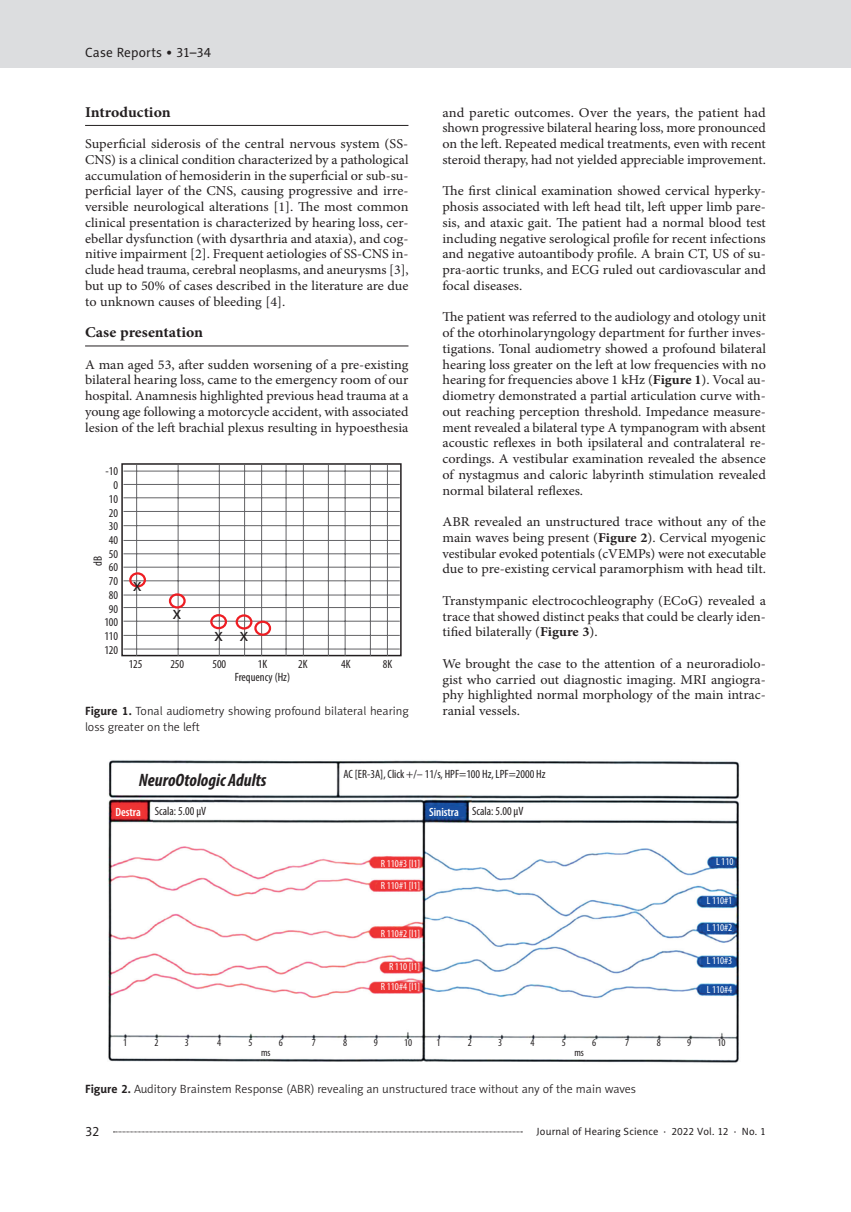
<style>
.page{position:relative;width:851px;height:1212px;background:#fff}
.page>*{position:absolute;margin:0;border:0;box-sizing:border-box;transform-origin:0 0}
.t1{font:18.75px "Myriad Pro";color:#231f20}
.t2{font:italic 700 condensed 18px "Myriad Pro";color:#231f20}
.JHS_Head_1{font:700 15px "Minion Pro";letter-spacing:-.005em;color:#231f20;scale:1.05 1}
.JHS_Body{font:13.5px/15.8px "Minion Pro";color:#231f20;text-align:justify;scale:1.05 1}
.JHS_Body-2{font:13.5px/15.8px "Minion Pro";color:#231f20;text-align:justify;scale:1.04 1}
.JHS_Body-3{font:13.5px/15.8px "Minion Pro";color:#231f20;text-align:justify;scale:1.06 1}
.JHS_Body-4{font:13.5px/15.8px "Minion Pro";color:#231f20;text-align:justify;scale:1.07 1}
.t3{font:13.5px "Naomi Sans EFN";letter-spacing:.01em;color:#231f20}
.JHS_Figure_podpis{font:12px/15.8px "Naomi Sans EFN Light";color:#231f20}
.t4{font:condensed 12px/13.8px "Myriad Pro";color:#231f20;text-align:right}
.t5{font:600 condensed 12px "Myriad Pro";color:#fff}
.t6{font:condensed 10.5px/22px "Myriad Pro";color:#fff}
.t7{font:10.5px "Naomi Sans EFN";letter-spacing:.01em;color:#231f20}
.t8{font:condensed 10.5px "Myriad Pro";color:#231f20}
.s1{font-weight:700}
.s2{font-family:"Naomi Sans EFN";font-weight:700}
</style>
<div class="page">
<hr style="left:85px;top:125px;width:323px;height:1px;background:#231f20">
<hr style="left:85px;top:346px;width:323px;height:1px;background:#231f20">
<div style="left:121px;top:463px;width:280px;height:193px;border:2px solid #231f20"></div>
<hr style="left:136px;top:465px;width:1px;height:191px;background:#636366">
<hr style="left:178px;top:465px;width:1px;height:191px;background:#636366">
<hr style="left:219px;top:465px;width:1px;height:191px;background:#636366">
<hr style="left:244px;top:465px;width:1px;height:191px;background:#636366">
<hr style="left:261px;top:465px;width:1px;height:191px;background:#636366">
<hr style="left:285px;top:465px;width:1px;height:191px;background:#636366">
<hr style="left:303px;top:465px;width:1px;height:191px;background:#636366">
<hr style="left:328px;top:465px;width:1px;height:191px;background:#636366">
<hr style="left:345px;top:465px;width:1px;height:191px;background:#636366">
<hr style="left:370px;top:465px;width:1px;height:191px;background:#636366">
<hr style="left:387px;top:465px;width:1px;height:191px;background:#636366">
<hr style="left:123px;top:471px;width:277px;height:1px;background:#636366">
<hr style="left:123px;top:484px;width:277px;height:1px;background:#636366">
<hr style="left:123px;top:497px;width:277px;height:1px;background:#636366">
<hr style="left:123px;top:511px;width:277px;height:1px;background:#636366">
<hr style="left:123px;top:525px;width:277px;height:1px;background:#636366">
<hr style="left:123px;top:540px;width:277px;height:1px;background:#636366">
<hr style="left:123px;top:553px;width:277px;height:1px;background:#636366">
<hr style="left:123px;top:567px;width:277px;height:1px;background:#636366">
<hr style="left:123px;top:580px;width:277px;height:1px;background:#636366">
<hr style="left:123px;top:595px;width:277px;height:1px;background:#636366">
<hr style="left:123px;top:607px;width:277px;height:1px;background:#636366">
<hr style="left:123px;top:621px;width:277px;height:1px;background:#636366">
<hr style="left:123px;top:635px;width:277px;height:1px;background:#636366">
<hr style="left:123px;top:649px;width:277px;height:1px;background:#636366">
<svg style="left:128px;top:571px;width:144px;height:66px"></svg>
<img style="left:108px;top:760px;width:632px;height:303px">
<div style="left:0;top:0;width:850px;height:68px;background:#dcdddf"></div>
<svg style="left:113px;top:1131px;width:409px;height:1px"></svg>
<p class="t3" style="left:85px;top:45px;width:128px">Case Reports • 31–34</p>
<p class="JHS_Head_1" style="left:85px;top:101px;width:83px">Introduction</p>
<p class="JHS_Body-3" style="left:85px;top:136px;width:306px">Superficial siderosis of the central nervous system (SS-CNS) is a clinical condition characterized by a pathological accumulation of hemosiderin in the superficial or sub-su&shy;perficial layer of the CNS, causing progressive and irre&shy;versible neurological alterations [1]. The most common clinical presentation is characterized by hearing loss, cer&shy;ebellar dysfunction (with dysarthria and ataxia), and cog&shy;nitive impairment [2]. Frequent aetiologies of SS-CNS in&shy;clude head trauma, cerebral neoplasms, and aneurysms [3], but up to 50% of cases described in the literature are due to unknown causes of bleeding [4].</p>
<p class="JHS_Head_1" style="left:85px;top:322px;width:114px">Case presentation</p>
<p class="JHS_Body" style="left:85px;top:356px;width:309px">A man aged 53, after sudden worsening of a pre-existing bilateral hearing loss, came to the emergency room of our hospital. Anamnesis highlighted previous head trauma at a young age following a motorcycle accident, with associated lesion of the left brachial plexus resulting in hypoesthesia</p>
<p class="JHS_Body-4" style="left:442px;top:104px;width:304px">and paretic outcomes. Over the years, the patient had shown progressive bilateral hearing loss, more pronounced on the left. Repeated medical treatments, even with recent steroid therapy, had not yielded appreciable improvement.</p>
<p class="JHS_Body" style="left:442px;top:183px;width:309px">The first clinical examination showed cervical hyperky&shy;phosis associated with left head tilt, left upper limb pare&shy;sis, and ataxic gait. The patient had a normal blood test including negative serological profile for recent infections and negative autoantibody profile. A brain CT, US of su&shy;pra-aortic trunks, and ECG ruled out cardiovascular and focal diseases.</p>
<p class="JHS_Body-2" style="left:442px;top:309px;width:312px">The patient was referred to the audiology and otology unit of the otorhinolaryngology department for further inves&shy;tigations. Tonal audiometry showed a profound bilateral hearing loss greater on the left at low frequencies with no hearing for frequencies above 1 kHz (<span class="s1">Figure 1</span>). Vocal au&shy;diometry demonstrated a partial articulation curve with&shy;out reaching perception threshold. Impedance measure&shy;ment revealed a bilateral type A tympanogram with absent acoustic reflexes in both ipsilateral and contralateral re&shy;cordings. A vestibular examination revealed the absence of nystagmus and caloric labyrinth stimulation revealed normal bilateral reflexes.</p>
<p class="JHS_Body" style="left:442px;top:514px;width:309px">ABR revealed an unstructured trace without any of the main waves being present (<span class="s1">Figure 2</span>). Cervical myogenic vestibular evoked potentials (cVEMPs) were not executable due to pre-existing cervical paramorphism with head tilt.</p>
<p class="JHS_Body" style="left:442px;top:593px;width:309px">Transtympanic electrocochleography (ECoG) revealed a trace that showed distinct peaks that could be clearly iden&shy;tified bilaterally (<span class="s1">Figure 3</span>).</p>
<p class="JHS_Body" style="left:442px;top:656px;width:309px">We brought the case to the attention of a neuroradiolo&shy;gist who carried out diagnostic imaging. MRI angiogra&shy;phy highlighted normal morphology of the main intrac&shy;ranial vessels.</p>
<p class="t4" style="left:104px;top:464px;width:15px">-10<br>0<br>10<br>20<br>30<br>40<br>50<br>60<br>70<br>80<br>90<br>100<br>110<br>120</p>
<p class="t4" style="left:91px;top:566px;width:11px;rotate:-90deg">dB</p>
<p class="t1" style="left:133px;top:573px;width:10px">x</p>
<p class="t1" style="left:173px;top:602px;width:10px">x</p>
<p class="t1" style="left:214px;top:623px;width:35px">x x</p>
<p class="t4" style="left:298px;top:657px;width:11px">2K</p>
<p class="t4" style="left:341px;top:657px;width:11px">4K</p>
<p class="t4" style="left:382px;top:657px;width:11px">8K</p>
<p class="JHS_Figure_podpis" style="left:85px;top:703px;width:325px"><span class="s2">Figure 1.</span> Tonal audiometry showing profound bilateral hearing loss greater on the left</p>
<p class="t2" style="left:139px;top:769px;width:129px">NeuroOtologic Adults</p>
<p class="t4" style="left:343px;top:767px;width:203px">AC [ER-3A], Click +/– 11/s, HPF=100 Hz, LPF=2000 Hz</p>
<p class="t4" style="left:155px;top:804px;width:53px">Scala: 5.00 µV</p>
<p class="t4" style="left:129px;top:657px;width:15px">125</p>
<p class="t4" style="left:170px;top:657px;width:15px">250</p>
<p class="t4" style="left:212px;top:657px;width:15px">500</p>
<p class="t4" style="left:235px;top:657px;width:57px;line-height:12.8px;text-align:center">1K<br>Frequency (Hz)</p>
<p class="t5" style="left:115px;top:805px;width:27px">Destra</p>
<p class="t4" style="left:472px;top:804px;width:53px">Scala: 5.00 µV</p>
<p class="t5" style="left:429px;top:805px;width:31px">Sinistra</p>
<p class="t6" style="left:381px;top:852px;width:41px">R 110#3 [l1]<br>R 110#1 [l1]</p>
<p class="t6" style="left:381px;top:922px;width:41px">R 110#2 [l1]</p>
<p class="t6" style="left:389px;top:955px;width:33px">R 110 [l1]</p>
<p class="t6" style="left:381px;top:976px;width:41px">R 110#4 [l1]</p>
<p class="t6" style="left:716px;top:851px;width:19px">L 110</p>
<p class="t6" style="left:706px;top:889px;width:27px">L 110#1</p>
<p class="t6" style="left:706px;top:916px;width:27px">L 110#2</p>
<p class="t6" style="left:706px;top:949px;width:27px">L 110#3</p>
<p class="t6" style="left:706px;top:978px;width:27px">L 110#4</p>
<p class="t8" style="left:123px;top:1036px;width:6px">1</p>
<p class="t8" style="left:154px;top:1036px;width:6px">2</p>
<p class="t8" style="left:185px;top:1036px;width:6px">3</p>
<p class="t8" style="left:217px;top:1036px;width:6px">4</p>
<p class="t8" style="left:248px;top:1036px;width:6px">5</p>
<p class="t8" style="left:279px;top:1036px;width:6px">6</p>
<p class="t8" style="left:312px;top:1036px;width:6px">7</p>
<p class="t8" style="left:343px;top:1036px;width:6px">8</p>
<p class="t8" style="left:373px;top:1036px;width:6px">9</p>
<p class="t8" style="left:404px;top:1036px;width:10px">10</p>
<p class="t8" style="left:261px;top:1046px;width:11px">ms</p>
<p class="t8" style="left:436px;top:1036px;width:6px">1</p>
<p class="t8" style="left:468px;top:1036px;width:6px">2</p>
<p class="t8" style="left:498px;top:1036px;width:6px">3</p>
<p class="t8" style="left:530px;top:1036px;width:6px">4</p>
<p class="t8" style="left:562px;top:1036px;width:6px">5</p>
<p class="t8" style="left:592px;top:1036px;width:6px">6</p>
<p class="t8" style="left:625px;top:1036px;width:6px">7</p>
<p class="t8" style="left:656px;top:1036px;width:6px">8</p>
<p class="t8" style="left:687px;top:1036px;width:6px">9</p>
<p class="t8" style="left:717px;top:1036px;width:10px">10</p>
<p class="t8" style="left:574px;top:1046px;width:11px">ms</p>
<p class="JHS_Figure_podpis" style="left:85px;top:1081px;width:552px"><span class="s2">Figure 2.</span> Auditory Brainstem Response (ABR) revealing an unstructured trace without any of the main waves</p>
<p class="t3" style="left:85px;top:1123px;width:16px">32</p>
<p class="t7" style="left:536px;top:1125px;width:231px">Journal of Hearing Science · 2022 Vol. 12 · No. 1</p>
</div>
